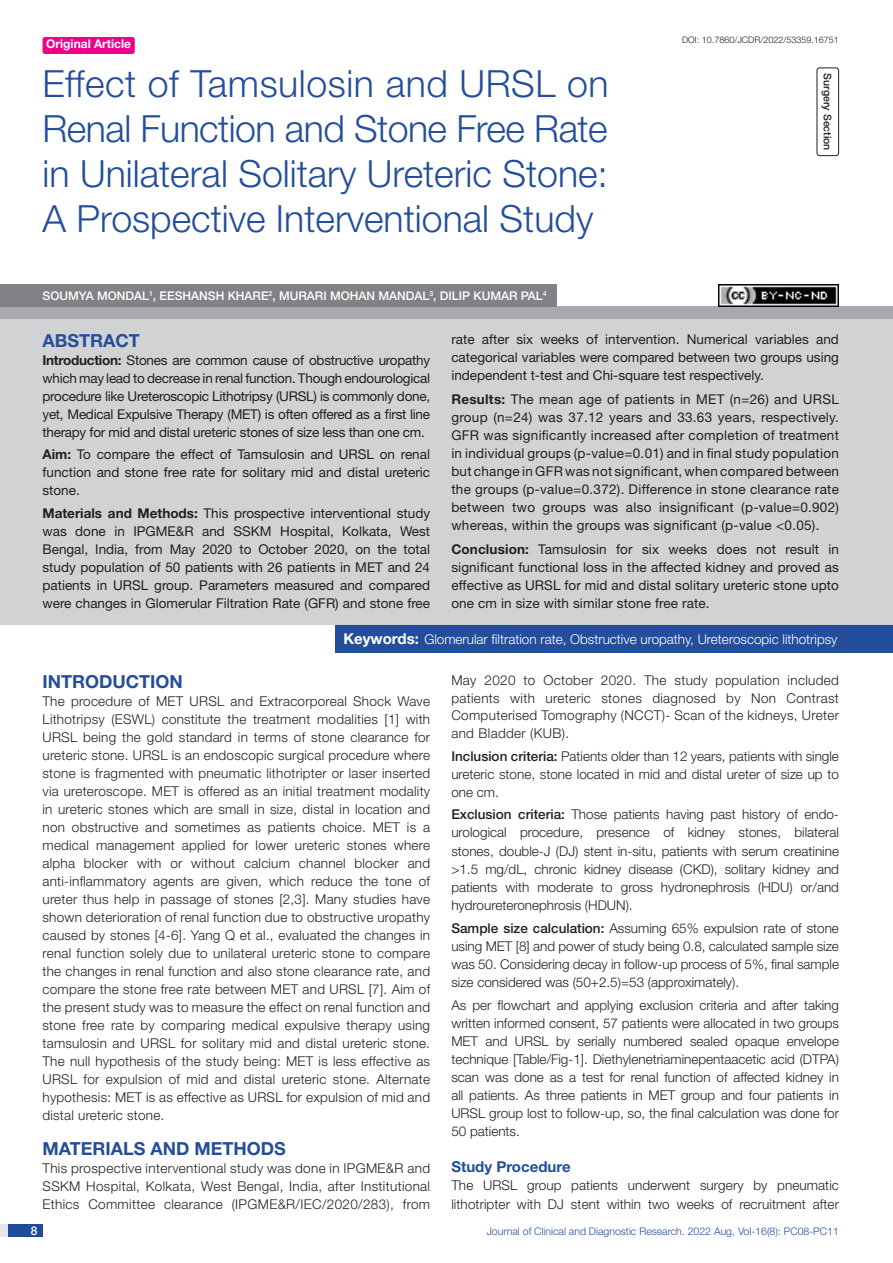
<style>
.page{position:relative;width:893px;height:1263px;background:#fff}
.page>*{position:absolute;margin:0;border:0;box-sizing:border-box;transform-origin:0 0}
.t1{font:300 37.5px/45px "Helvetica Neue";color:#244e9b;text-align:justify}
.Heading{font:700 18px "Helvetica Neue";color:#244e9b}
.Abstract_head{font:700 18px "Helvetica Neue";color:#244e9b}
.HEAD_2{font:700 15px "Helvetica Neue";color:#244e9b}
.Body_text{font:300 13.5px/18px "Helvetica Neue";letter-spacing:.005em;color:#231f20;text-align:justify}
.Abstract_Text{font:13.5px/18px "Helvetica Neue";color:#231f20;text-align:justify}
.Key_words{font:300 13.5px "Helvetica Neue";color:#fff}
.Author{font:500 12px "Helvetica Neue";color:#fff}
.t2{font:700 12px "Helvetica Neue";color:#fff}
.t3{font:300 10.5px "Helvetica Neue";color:#244e9b}
.section{font:500 10.5px "Helvetica Neue";color:#231f20}
.DOI{font:300 9px "Helvetica Neue";color:#231f20}
.s1{font-weight:700}
.s2{font-weight:700;font-size:15px}
.s3{font-weight:500}
</style>
<div class="page">
<div style="left:0;top:1224px;width:43px;height:13px;background:#e6e7e9"></div>
<div style="left:8px;top:1224px;width:35px;height:13px;background:#214c99"></div>
<div style="left:43px;top:37px;width:92px;height:17px;background:#ed028c;border-radius:3px"></div>
<div style="left:817px;top:67px;width:22px;height:89px;border:1px solid #231f20;border-radius:3px"></div>
<div style="left:0;top:307px;width:893px;height:12px;background:#a8a9ad"></div>
<div style="left:0;top:284px;width:557px;height:23px;background:#808285"></div>
<div style="left:0;top:319px;width:893px;height:306px;background:#d1d2d4"></div>
<div style="left:335px;top:625px;width:558px;height:27px;background:#244e9b"></div>
<img style="left:719px;top:284px;width:120px;height:23px">
<p class="t2" style="left:46px;top:37px;width:87px">Original Article</p>
<p class="t1" style="left:43px;top:60px;width:568px">Effect of Tamsulosin and URSL on Renal Function and Stone Free Rate in Unilateral Solitary Ureteric Stone:<br>A Prospective Interventional Study</p>
<p class="Author" style="left:43px;top:289px;width:506px">Soumya Mondal<sup>1</sup>, Ees hansh Khare<sup>2</sup>, Murari Mohan Mandal<sup>3</sup>, Di lip Kumar Pal<sup>4</sup></p>
<p class="DOI" style="left:682px;top:35px;width:158px">DOI: 10.7860/JCDR/2022/53359.16751</p>
<p class="section" style="left:834px;top:73px;width:79px;rotate:90deg">Surgery Section</p>
<p class="Abstract_head" style="left:43px;top:329px;width:99px">ABSTRACT</p>
<p class="Abstract_Text" style="left:43px;top:351px;width:389px"><span class="s1">Introduction:</span> Stones are common cause of obstructive uropathy which may lead to decrease in renal function. Though endourological procedure like Ureteroscopic Lithotripsy (URSL) is commonly done, yet, Medical Expulsive Therapy (MET) is often offered as a first line therapy for mid and distal ureteric stones of size less than one cm.</p>
<p class="Abstract_Text" style="left:43px;top:445px;width:389px"><span class="s1">Aim:</span> To compare the effect of Tamsulosin and URSL on renal function and stone free rate for solitary mid and distal ureteric stone.</p>
<p class="Abstract_Text" style="left:43px;top:503px;width:389px"><span class="s1">Materials and Methods:</span> This prospective interventional study was done in IPGME&amp;R and SSKM Hospital, Kolkata, West Bengal, India, from May 2020 to October 2020, on the total study population of 50 patients with 26 patients in MET and 24 patients in URSL group. Parameters measured and compared were changes in Glomerular Filtration Rate (GFR) and stone free</p>
<p class="Abstract_Text" style="left:451px;top:330px;width:389px">rate after six weeks of intervention. Numerical variables and categorical variables were compared between two groups using independent t-test and Chi-square test respectively.</p>
<p class="Abstract_Text" style="left:451px;top:390px;width:389px"><span class="s1">Results:</span> The mean age of patients in MET (n=26) and URSL group (n=24) was 37.12 years and 33.63 years, respectively.<br>GFR was significantly increased after completion of treatment in individual groups (p-value=0.01) and in final study population but change in GFR was not significant, when compared between the groups (p-value=0.372). Difference in stone clearance rate between two groups was also insignificant (p-value=0.902) whereas, within the groups was significant (p-value &lt;0.05).</p>
<p class="Abstract_Text" style="left:451px;top:540px;width:389px"><span class="s1">Conclusion:</span> Tamsulosin for six weeks does not result in significant functional loss in the affected kidney and proved as effective as URSL for mid and distal solitary ureteric stone upto one cm in size with similar stone free rate.</p>
<p class="Key_words" style="left:343px;top:631px;width:496px"><span class="s2">Keywords:</span> Glomerular filtration rate, Obstructive uropathy, Ureteroscopic lithotripsy</p>
<p class="Heading" style="left:43px;top:671px;width:142px">INTRODUCTION</p>
<p class="Body_text" style="left:43px;top:692px;width:389px">The procedure of MET URSL and Extracorporeal Shock Wave Lithotripsy (ESWL) constitute the treatment modalities [1] with URSL being the gold standard in terms of stone clearance for ureteric stone. URSL is an endoscopic surgical procedure where stone is fragmented with pneumatic lithotripter or laser inserted via ureteroscope. MET is offered as an initial treatment modality in ureteric stones which are small in size, distal in location and non obstructive and sometimes as patients choice. MET is a medical management applied for lower ureteric stones where alpha blocker with or without calcium channel blocker and anti-inflammatory agents are given, which reduce the tone of ureter thus help in passage of stones [2,3]. Many studies have shown deterioration of renal function due to obstructive uropathy caused by stones [4-6]. Yang Q et al., evaluated the changes in renal function solely due to unilateral ureteric stone to compare the changes in renal function and also stone clearance rate, and compare the stone free rate between MET and URSL [7]. Aim of the present study was to measure the effect on renal function and stone free rate by comparing medical expulsive therapy using tamsulosin and URSL for solitary mid and distal ureteric stone.<br>The null hypothesis of the study being: MET is less effective as URSL for expulsion of mid and distal ureteric stone. Alternate hypothesis: MET is as effective as URSL for expulsion of mid and distal ureteric stone.</p>
<p class="Heading" style="left:43px;top:1138px;width:122px">Materials and</p>
<p class="Heading" style="left:195px;top:1138px;width:93px">Methods</p>
<p class="Body_text" style="left:43px;top:1159px;width:389px">This prospective interventional study was done in IPGME&amp;R and SSKM Hospital, Kolkata, West Bengal, India, after Institutional Ethics Committee clearance (IPGME&amp;R/IEC/2020/283), from</p>
<p class="Body_text" style="left:451px;top:671px;width:389px">May 2020 to October 2020. The study population included patients with ureteric stones diagnosed by Non Contrast Computerised Tomography (NCCT)- Scan of the kidneys, Ureter and Bladder (KUB).</p>
<p class="Body_text" style="left:451px;top:746px;width:389px"><span class="s3">Inclusion criteria:</span> Patients older than 12 years, patients with single ureteric stone, stone located in mid and distal ureter of size up to one cm.</p>
<p class="Body_text" style="left:451px;top:805px;width:389px"><span class="s3">Exclusion criteria:</span> Those patients having past history of endo&shy;urological procedure, presence of kidney stones, bilateral stones, double-J (DJ) stent in-situ, patients with serum creatinine &gt;1.5 mg/dL, chronic kidney disease (CKD), solitary kidney and patients with moderate to gross hydronephrosis (HDU) or/and hydroureteronephrosis (HDUN).</p>
<p class="Body_text" style="left:451px;top:918px;width:389px"><span class="s3">Sample size calculation:</span> Assuming 65% expulsion rate of stone using MET [8] and power of study being 0.8, calculated sample size was 50. Considering decay in follow-up process of 5%, final sample size considered was (50+2.5)=53 (approximately).</p>
<p class="Body_text" style="left:451px;top:995px;width:389px">As per flowchart and applying exclusion criteria and after taking written informed consent, 57 patients were allocated in two groups MET and URSL by serially numbered sealed opaque envelope technique [Table/Fig-1]. Diethylenetriaminepentaacetic acid (DTPA) scan was done as a test for renal function of affected kidney in all patients. As three patients in MET group and four patients in URSL group lost to follow-up, so, the final calculation was done for 50 patients.</p>
<p class="HEAD_2" style="left:451px;top:1157px;width:121px">Study Procedure</p>
<p class="Body_text" style="left:451px;top:1176px;width:389px;line-height:18.5px">The URSL group patients underwent surgery by pneumatic lithotripter with DJ stent within two weeks of recruitment after</p>
<p class="Author" style="left:31px;top:1223px;width:8px">8</p>
<p class="t3" style="left:487px;top:1225px;width:354px">Journal of Clinical and Diagnostic Research. 2022 Aug, Vol-16(8): PC08-PC11</p>
</div>
